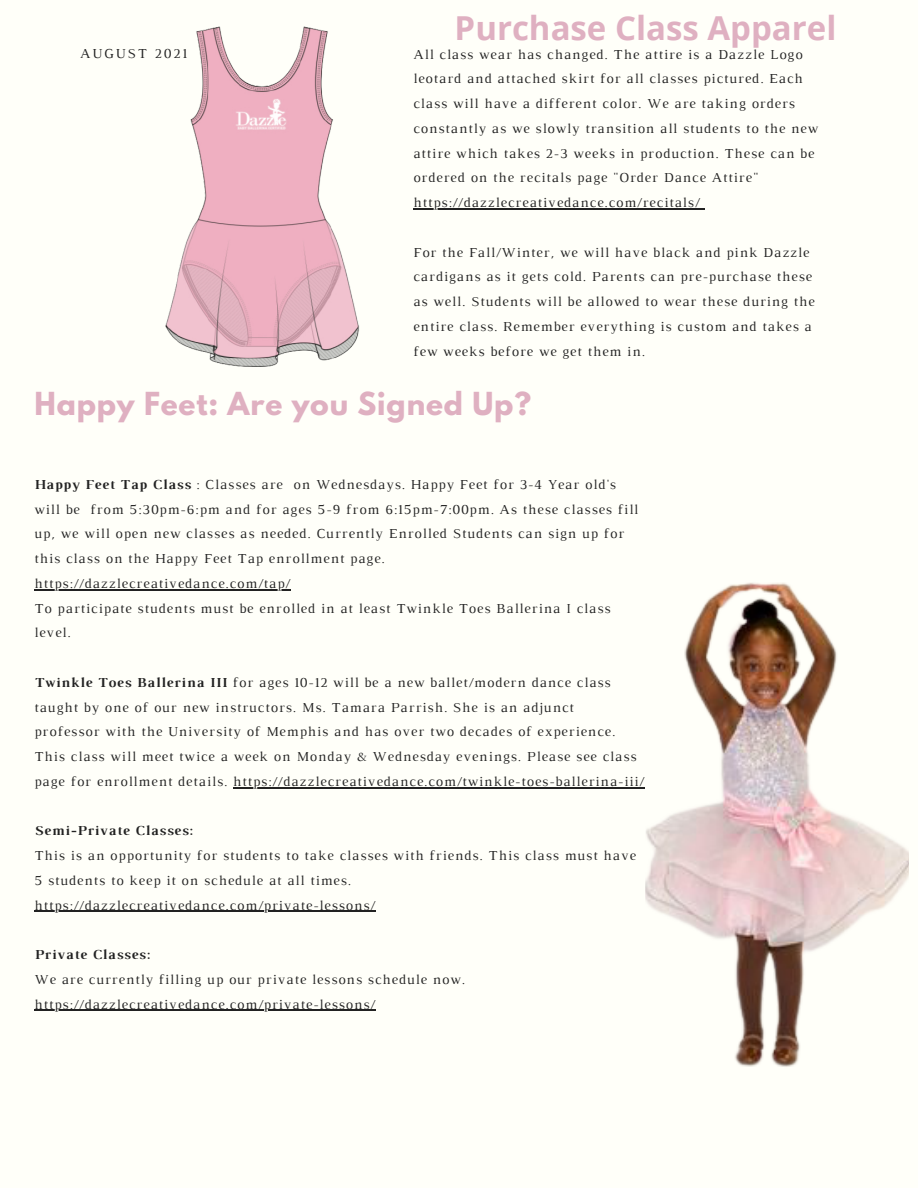
<style>
.page{position:relative;width:918px;height:1188px;background:#fffff9}
.page>*{position:absolute;margin:0;border:0;box-sizing:border-box;transform-origin:0 0}
.t1{font:700 33px "Open Sans";color:#dfb0c1}
.t2{font:700 28.2px "League Spartan";letter-spacing:.03em;color:#dfb0c1}
.t3{font:13.95px/24.8px "Luthier";letter-spacing:.07em;color:#222}
.t4{font:700 13.95px "Luthier";letter-spacing:.07em;color:#222}
.t5{font:13.95px "Luthier";letter-spacing:.14em;color:#222}
.s1{font-weight:700}
</style>
<div class="page">
<img style="left:646px;top:582px;width:263px;height:485px">
<img style="left:165px;top:26px;width:194px;height:341px">
<hr style="left:34px;top:589px;width:257px;height:1px;background:#222">
<hr style="left:233px;top:787px;width:412px;height:1px;background:#222">
<hr style="left:34px;top:911px;width:342px;height:1px;background:#222">
<hr style="left:34px;top:1010px;width:342px;height:1px;background:#222">
<hr style="left:413px;top:208px;width:288px;height:1px;background:#222">
<p class="t5" style="left:80px;top:49px;width:108px">AUGUST 2021</p>
<p class="t1" style="left:455px;top:4px;width:383px">Purchase Class Apparel</p>
<p class="t3" style="left:413px;top:43px;width:406px">All class wear has changed. The attire is a Dazzle Logo leotard and attached skirt for all classes pictured. Each class will have a different color. We are taking orders constantly as we slowly transition all students to the new attire which takes 2-3 weeks in production. These can be ordered on the recitals page "Order Dance Attire" https://dazzlecreativedance.com/recitals/</p>
<p class="t3" style="left:413px;top:241px;width:403px">For the Fall/Winter, we will have black and pink Dazzle cardigans as it gets cold. Parents can pre-purchase these as well. Students will be allowed to wear these during the entire class. Remember everything is custom and takes a few weeks before we get them in.</p>
<p class="t2" style="left:34px;top:390px;width:498px">Happy Feet: Are you Signed Up?</p>
<p class="t3" style="left:34px;top:473px;width:605px"><span class="s1">Happy Feet Tap Class</span> : Classes are on Wednesdays. Happy Feet for 3-4 Year old's will be from 5:30pm-6:pm and for ages 5-9 from 6:15pm-7:00pm. As these classes fill up, we will open new classes as needed. Currently Enrolled Students can sign up for this class on the Happy Feet Tap enrollment page.</p>
<p class="t3" style="left:34px;top:572px;width:257px">https://dazzlecreativedance.com/tap/</p>
<p class="t3" style="left:34px;top:597px;width:578px">To participate students must be enrolled in at least Twinkle Toes Ballerina I class level.</p>
<p class="t3" style="left:34px;top:671px;width:611px"><span class="s1">Twinkle Toes Ballerina III</span> for ages 10-12 will be a new ballet/modern dance class taught by one of our new instructors. Ms. Tamara Parrish. She is an adjunct<br>professor with the University of Memphis and has over two decades of experience.<br>This class will meet twice a week on Monday &amp; Wednesday evenings. Please see class page for enrollment details. https://dazzlecreativedance.com/twinkle-toes-ballerina-iii/</p>
<p class="t4" style="left:34px;top:826px;width:160px">Semi-Private Classes:</p>
<p class="t3" style="left:34px;top:844px;width:603px">This is an opportunity for students to take classes with friends. This class must have<br>5 students to keep it on schedule at all times.</p>
<p class="t3" style="left:34px;top:894px;width:342px">https://dazzlecreativedance.com/private-lessons/</p>
<p class="t4" style="left:34px;top:949px;width:117px">Private Classes:</p>
<p class="t3" style="left:34px;top:968px;width:432px">We are currently filling up our private lessons schedule now.</p>
<p class="t3" style="left:34px;top:993px;width:342px">https://dazzlecreativedance.com/private-lessons/</p>
</div>
